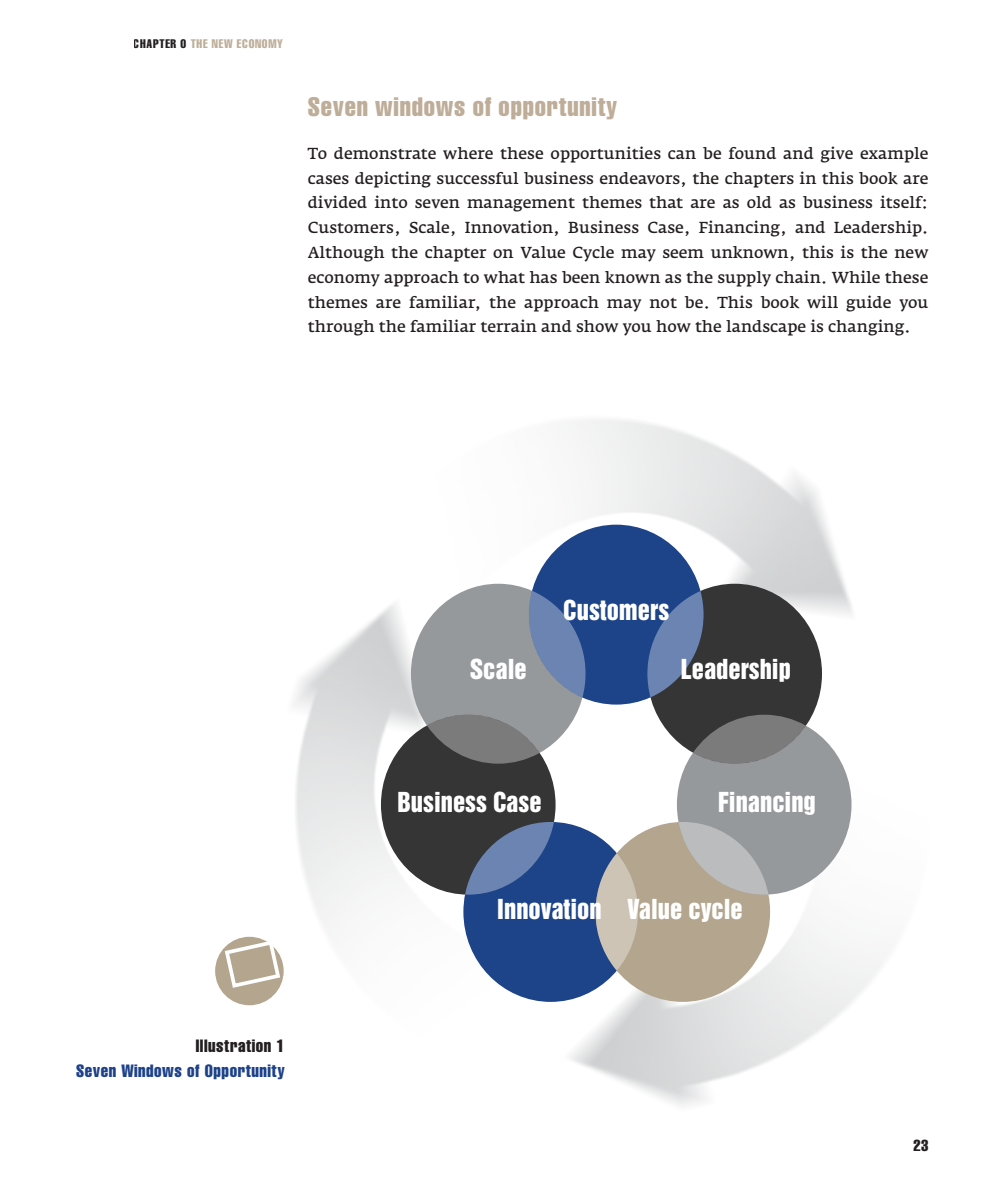
<style>
.page{position:relative;width:993px;height:1191px;background:#fff}
.page>*{position:absolute;margin:0;border:0;box-sizing:border-box;transform-origin:0 0}
.Tk_Beige{font:extra-condensed 26.25px "Helvetica";letter-spacing:.03em;color:#beae99}
.t1{font:25.2px "Helvetica Inserat LT Std";color:#fff}
.H_10{font:extra-condensed 17.5px "Helvetica";letter-spacing:.03em;color:#1e4288}
.H_10-2{font:extra-condensed 17.5px "Helvetica";letter-spacing:.03em;color:#231f20}
.t2{font:15.75px/24.8px "Fedra Serif A";color:#231f20;text-align:justify}
.t3{font:extra-condensed 15.75px "Helvetica";color:#231f20}
.t4{font:extra-condensed 12.25px "Helvetica";letter-spacing:.06em;color:#beae99}
.s1{color:#231f20}
</style>
<div class="page">
<div style="left:215px;top:936px;width:68px;height:69px;background:#b3a58e;border-radius:50%"></div>
<svg style="left:222px;top:938px;width:49px;height:50px"></svg>
<img style="left:551px;top:775px;width:333px;height:331px">
<img style="left:545px;top:419px;width:307px;height:356px">
<img style="left:271px;top:583px;width:274px;height:419px">
<div style="left:411px;top:584px;width:174px;height:179px;background:#96999b;border-radius:50%"></div>
<div style="left:381px;top:714px;width:174px;height:180px;background:#363535;border-radius:50%"></div>
<div style="left:463px;top:822px;width:174px;height:180px;background:#1d4389;border-radius:50%"></div>
<div style="left:595px;top:822px;width:174px;height:180px;background:#b3a58e;border-radius:50%"></div>
<div style="left:676px;top:714px;width:175px;height:180px;background:#96999b;border-radius:50%"></div>
<div style="left:647px;top:584px;width:174px;height:179px;background:#363535;border-radius:50%"></div>
<div style="left:528px;top:524px;width:175px;height:180px;background:#1d4389;border-radius:50%"></div>
<svg style="left:427px;top:714px;width:112px;height:49px"></svg>
<svg style="left:465px;top:822px;width:88px;height:72px"></svg>
<svg style="left:595px;top:853px;width:42px;height:117px;background:#bdb8af"></svg>
<svg style="left:692px;top:714px;width:113px;height:49px"></svg>
<svg style="left:678px;top:822px;width:90px;height:72px"></svg>
<svg style="left:528px;top:591px;width:57px;height:106px"></svg>
<svg style="left:647px;top:591px;width:56px;height:106px"></svg>
<p class="t4" style="left:134px;top:36px;width:151px"><span class="s1">CHAPTER 0</span> THE NEW ECONOMY</p>
<p class="Tk_Beige" style="left:308px;top:90px;width:311px">Seven windows of opportunity</p>
<p class="t2" style="left:308px;top:141px;width:622px">To demonstrate where these opportunities can be found and give example cases depicting successful business endeavors, the chapters in this book are divided into seven management themes that are as old as business itself:<br>Customers, Scale, Innovation, Business Case, Financing, and Leadership.<br>Although the chapter on Value Cycle may seem unknown, this is the new economy approach to what has been known as the supply chain. While these themes are familiar, the approach may not be. This book will guide you through the familiar terrain and show you how the landscape is changing.</p>
<p class="H_10-2" style="left:196px;top:1034px;width:90px">Illustration 1</p>
<p class="H_10" style="left:76px;top:1059px;width:210px">Seven Windows of Opportunity</p>
<p class="t1" style="left:469px;top:654px;width:59px">Scale</p>
<p class="t1" style="left:563px;top:594px;width:107px">Customers</p>
<p class="t1" style="left:680px;top:654px;width:111px">Leadership</p>
<p class="t1" style="left:397px;top:786px;width:146px">Business Case</p>
<p class="t1" style="left:717px;top:786px;width:99px">Financing</p>
<p class="t1" style="left:497px;top:893px;width:247px">Innovation Value cycle</p>
<p class="t3" style="left:913px;top:1135px;width:17px">23</p>
</div>
